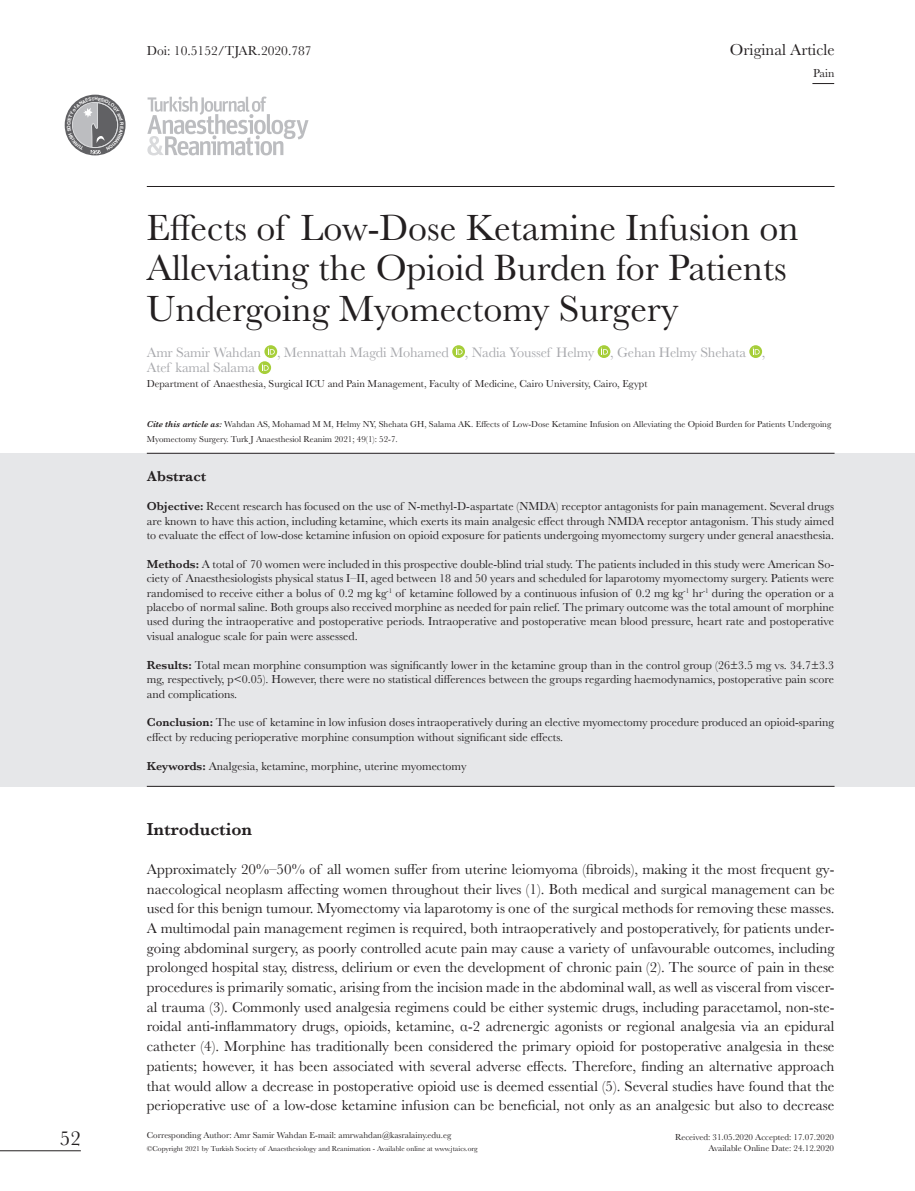
<style>
.page{position:relative;width:915px;height:1191px;background:#fff}
.page>*{position:absolute;margin:0;border:0;box-sizing:border-box;transform-origin:0 0}
.t1{font:37.8px/40.5px "Baskerville";color:#231f20}
.t2{font:21px "Baskerville";color:#231f20}
.t3{font:600 18px "Baskerville";color:#231f20}
.t4{font:16.5px "Baskerville";color:#231f20}
.t5{font:15px/19.6px "Baskerville";color:#231f20;text-align:justify}
.t6{font:600 15px "Baskerville";color:#231f20}
.t7{font:14.25px/15px "Baskerville";letter-spacing:-.01em;color:#a8a9ad}
.t8{font:13.5px "Baskerville";color:#231f20}
.t9{font:12px/14.4px "Baskerville";color:#231f20;text-align:justify}
.t10{font:10.5px "Baskerville";color:#231f20}
.t11{font:9px/15px "Baskerville";color:#231f20}
.t12{font:7.5px "Baskerville";color:#231f20}
.s1{font-weight:600;font-style:italic}
.s2{font-weight:600}
</style>
<div class="page">
<svg style="left:147px;top:97px;width:161px;height:58px"></svg>
<svg style="left:264px;top:345px;width:13px;height:13px"></svg>
<svg style="left:268px;top:347px;width:7px;height:7px"></svg>
<svg style="left:452px;top:345px;width:13px;height:13px"></svg>
<svg style="left:455px;top:347px;width:7px;height:7px"></svg>
<svg style="left:597px;top:345px;width:13px;height:13px"></svg>
<svg style="left:600px;top:347px;width:7px;height:7px"></svg>
<svg style="left:749px;top:345px;width:12px;height:13px"></svg>
<svg style="left:752px;top:347px;width:7px;height:7px"></svg>
<svg style="left:258px;top:361px;width:13px;height:13px"></svg>
<svg style="left:262px;top:364px;width:6px;height:7px"></svg>
<hr style="left:147px;top:186px;width:687px;height:1px;background:#231f20">
<div style="left:0;top:453px;width:914px;height:333px;background:#e6e7e9"></div>
<hr style="left:147px;top:453px;width:687px;height:1px;background:#231f20">
<hr style="left:147px;top:786px;width:687px;height:1px;background:#231f20">
<hr style="left:0;top:1150px;width:81px;height:1px;background:#231f20">
<svg style="left:812px;top:83px;width:21px;height:1px"></svg>
<svg style="left:65px;top:97px;width:58px;height:57px"></svg>
<p class="t2" style="left:60px;top:1124px;width:22px">52</p>
<p class="t8" style="left:147px;top:42px;width:166px">Doi: 10.5152/TJAR.2020.787</p>
<p class="t4" style="left:729px;top:39px;width:106px">Original Article</p>
<p class="t9" style="left:812px;top:66px;width:23px">Pain</p>
<p class="t1" style="left:146px;top:208px;width:653px">Effects of Low-Dose Ketamine Infusion on<br>Alleviating the Opioid Burden for Patients<br>Undergoing Myomectomy Surgery</p>
<p class="t7" style="left:147px;top:345px;width:620px">Amr Samir Wahdan , Mennattah Magdi Mohamed , Nadia Youssef Helmy , Gehan Helmy Shehata ,<br>Atef kamal Salama</p>
<p class="t10" style="left:147px;top:377px;width:502px">Department of Anaesthesia, Surgical ICU and Pain Management, Faculty of Medicine, Cairo University, Cairo, Egypt</p>
<p class="t11" style="left:147px;top:417px;width:685px"><span class="s1">Cite this article as:</span> Wahdan AS, Mohamad M M, Helmy NY, Shehata GH, Salama AK. Effects of Low-Dose Ketamine Infusion on Alleviating the Opioid Burden for Patients Undergoing<br>Myomectomy Surgery. Turk J Anaesthesiol Reanim 2021; 49(1): 52-7.</p>
<p class="t6" style="left:147px;top:466px;width:61px">Abstract</p>
<p class="t9" style="left:147px;top:499px;width:688px"><span class="s2">Objective:</span> Recent research has focused on the use of N-methyl-D-aspartate (NMDA) receptor antagonists for pain management. Several drugs are known to have this action, including ketamine, which exerts its main analgesic effect through NMDA receptor antagonism. This study aimed to evaluate the effect of low-dose ketamine infusion on opioid exposure for patients undergoing myomectomy surgery under general anaesthesia.</p>
<p class="t9" style="left:147px;top:557px;width:688px"><span class="s2">Methods:</span> A total of 70 women were included in this prospective double-blind trial study. The patients included in this study were American So&shy;ciety of Anaesthesiologists physical status I–II, aged between 18 and 50 years and scheduled for laparotomy myomectomy surgery. Patients were randomised to receive either a bolus of 0.2 mg kg<sup>-1</sup> of ketamine followed by a continuous infusion of 0.2 mg kg<sup>-1</sup> hr<sup>-1</sup> during the operation or a placebo of normal saline. Both groups also received morphine as needed for pain relief. The primary outcome was the total amount of morphine used during the intraoperative and postoperative periods. Intraoperative and postoperative mean blood pressure, heart rate and postoperative visual analogue scale for pain were assessed.</p>
<p class="t9" style="left:147px;top:658px;width:688px"><span class="s2">Results:</span> Total mean morphine consumption was significantly lower in the ketamine group than in the control group (26±3.5 mg vs. 34.7±3.3 mg, respectively, p&lt;0.05). However, there were no statistical differences between the groups regarding haemodynamics, postoperative pain score and complications.</p>
<p class="t9" style="left:147px;top:715px;width:688px"><span class="s2">Conclusion:</span> The use of ketamine in low infusion doses intraoperatively during an elective myomectomy procedure produced an opioid-sparing effect by reducing perioperative morphine consumption without significant side effects.</p>
<p class="t9" style="left:147px;top:758px;width:321px"><span class="s2">Keywords:</span> Analgesia, ketamine, morphine, uterine myomectomy</p>
<p class="t3" style="left:147px;top:816px;width:107px">Introduction</p>
<p class="t5" style="left:147px;top:859px;width:689px">Approximately 20%–50% of all women suffer from uterine leiomyoma (fibroids), making it the most frequent gy&shy;naecological neoplasm affecting women throughout their lives (1). Both medical and surgical management can be used for this benign tumour. Myomectomy via laparotomy is one of the surgical methods for removing these masses.<br>A multimodal pain management regimen is required, both intraoperatively and postoperatively, for patients under&shy;going abdominal surgery, as poorly controlled acute pain may cause a variety of unfavourable outcomes, including prolonged hospital stay, distress, delirium or even the development of chronic pain (2). The source of pain in these procedures is primarily somatic, arising from the incision made in the abdominal wall, as well as visceral from viscer&shy;al trauma (3). Commonly used analgesia regimens could be either systemic drugs, including paracetamol, non-ste&shy;roidal anti-inflammatory drugs, opioids, ketamine, α-2 adrenergic agonists or regional analgesia via an epidural catheter (4). Morphine has traditionally been considered the primary opioid for postoperative analgesia in these patients; however, it has been associated with several adverse effects. Therefore, finding an alternative approach that would allow a decrease in postoperative opioid use is deemed essential (5). Several studies have found that the perioperative use of a low-dose ketamine infusion can be beneficial, not only as an analgesic but also to decrease</p>
<p class="t11" style="left:147px;top:1127px;width:306px">Corresponding Author: Amr Samir Wahdan E-mail: amrwahdan@kasralainy.edu.eg</p>
<p class="t12" style="left:147px;top:1143px;width:332px">©Copyright 2021 by Turkish Society of Anaesthesiology and Reanimation - Available online at www.jtaics.org</p>
<p class="t11" style="left:675px;top:1129px;width:160px">Received: 31.05.2020 Accepted: 17.07.2020</p>
<p class="t11" style="left:708px;top:1140px;width:127px">Available Online Date: 24.12.2020</p>
</div>
